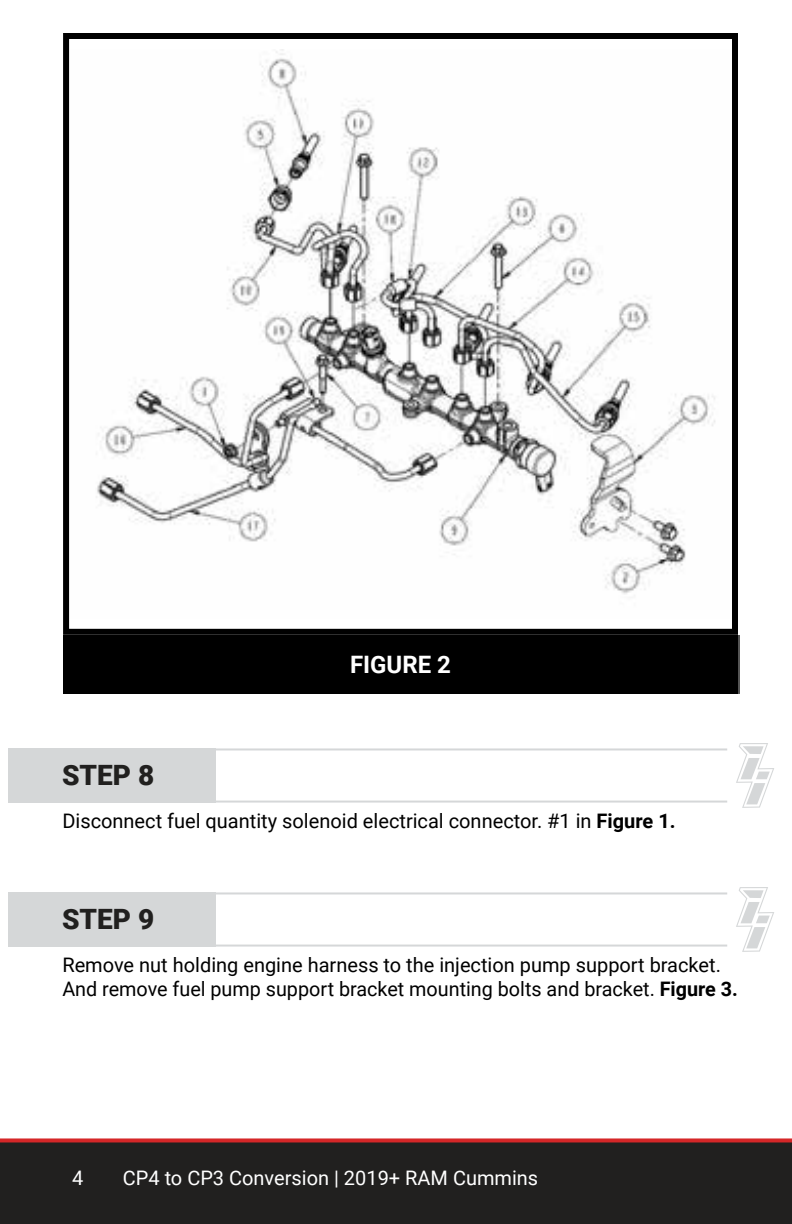
<style>
.page{position:relative;width:792px;height:1224px;background:#fff}
.page>*{position:absolute;margin:0;border:0;box-sizing:border-box;transform-origin:0 0}
.t1{font:900 28px "Roboto";color:#21201f}
.t2{font:700 24px "Roboto";color:#fff}
.t3{font:20px/24px "Roboto";color:#000}
.t4{font:20px "Roboto";color:#fff}
.s1{font-weight:700}
</style>
<div class="page">
<div style="left:0;top:1142px;width:792px;height:82px;background:#21201f"></div>
<svg style="left:0;top:1138px;width:792px;height:4px;background:#d94041"></svg>
<img style="left:96px;top:50px;width:619px;height:544px">
<div style="left:63px;top:33px;width:675px;height:602px;border:6px solid #000"></div>
<div style="left:63px;top:635px;width:675px;height:58px;background:#000"></div>
<div style="left:9px;top:748px;width:207px;height:55px;background:#d5d7d8"></div>
<hr style="left:9px;top:801px;width:718px;height:2px;background:#d5d7d8">
<hr style="left:9px;top:748px;width:718px;height:2px;background:#d5d7d8">
<svg style="left:736px;top:743px;width:38px;height:65px"></svg>
<div style="left:9px;top:892px;width:207px;height:55px;background:#d5d7d8"></div>
<hr style="left:9px;top:945px;width:718px;height:2px;background:#d5d7d8">
<hr style="left:9px;top:892px;width:718px;height:2px;background:#d5d7d8">
<svg style="left:736px;top:887px;width:38px;height:65px"></svg>
<h1 class="t1" style="left:62px;top:756px;width:94px">STEP 8</h1>
<p class="t2" style="left:350px;top:648px;width:102px">FIGURE 2</p>
<p class="t3" style="left:62px;top:808px;width:615px">Disconnect fuel quantity solenoid electrical connector. #1 in <span class="s1">Figure 1.</span></p>
<h1 class="t1" style="left:62px;top:900px;width:94px">STEP 9</h1>
<p class="t3" style="left:62px;top:952px;width:677px">Remove nut holding engine harness to the injection pump support bracket.<br>And remove fuel pump support bracket mounting bolts and bracket. <span class="s1">Figure 3.</span></p>
<p class="t4" style="left:72px;top:1164px;width:13px">4</p>
<p class="t4" style="left:123px;top:1164px;width:417px">CP4 to CP3 Conversion | 2019+ RAM Cummins</p>
</div>
